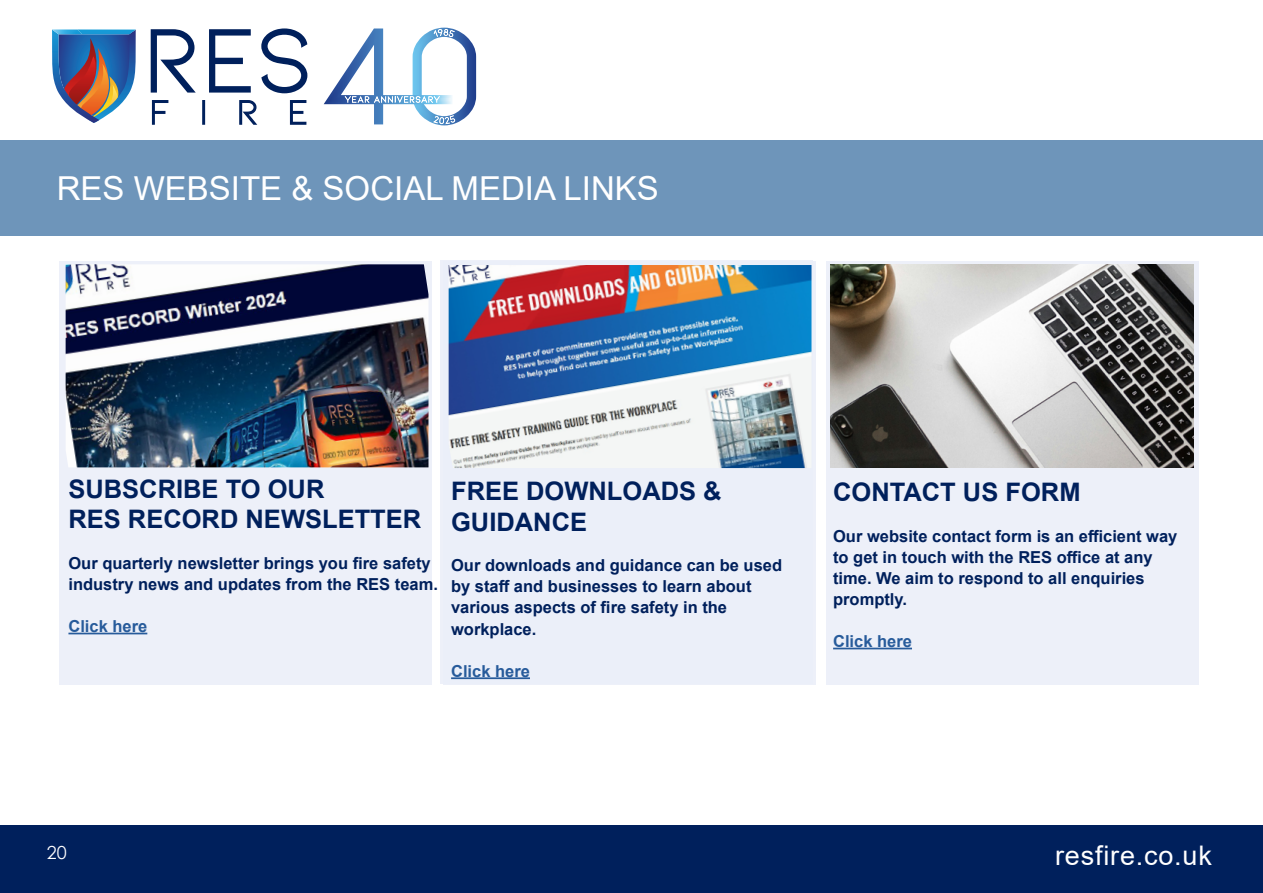
<style>
.page{position:relative;width:1263px;height:893px;background:#fff}
.page>*{position:absolute;margin:0;border:0;box-sizing:border-box;transform-origin:0 0}
.t1{font:33px "Arial";color:#fff}
.t2{font:27px "Arial";letter-spacing:.03em;color:#fff}
.t3{font:700 25.5px/30.6px "Arial";color:#00205c}
.t4{font:18px "Century Gothic";color:#fff}
.t5{font:700 16.5px/21px "Arial";color:#00205c}
.t6{font:700 16.5px "Arial";color:#275b9b}
</style>
<div class="page">
<div style="left:0;top:825px;width:1263px;height:68px;background:#00205c"></div>
<div style="left:59px;top:261px;width:373px;height:424px;background:#ebeff9"></div>
<div style="left:826px;top:261px;width:372px;height:423px;background:#ebeff9"></div>
<div style="left:0;top:140px;width:1263px;height:96px;background:#6e95ba"></div>
<img style="left:66px;top:264px;width:362px;height:203px">
<hr style="left:68px;top:633px;width:79px;height:1px;background:#275b9b">
<div style="left:443px;top:261px;width:373px;height:424px;background:#ebeff9"></div>
<hr style="left:451px;top:677px;width:79px;height:2px;background:#275b9b">
<svg style="left:324px;top:28px;width:152px;height:97px"></svg>
<svg style="left:151px;top:29px;width:45px;height:64px"></svg>
<svg style="left:209px;top:29px;width:42px;height:64px"></svg>
<svg style="left:261px;top:28px;width:46px;height:65px"></svg>
<svg style="left:152px;top:100px;width:16px;height:25px"></svg>
<hr style="left:202px;top:100px;width:3px;height:25px;background:#00205c">
<svg style="left:239px;top:100px;width:18px;height:25px"></svg>
<svg style="left:290px;top:100px;width:16px;height:25px"></svg>
<img style="left:52px;top:29px;width:84px;height:94px">
<img style="left:52px;top:30px;width:30px;height:4px">
<img style="left:449px;top:265px;width:362px;height:203px">
<hr style="left:833px;top:648px;width:79px;height:1px;background:#275b9b">
<img style="left:831px;top:265px;width:362px;height:203px">
<h1 class="t1" style="left:57px;top:165px;width:604px">RES WEBSITE &amp; SOCIAL MEDIA LINKS</h1>
<h3 class="t3" style="left:68px;top:474px;width:354px">SUBSCRIBE TO OUR<br>RES RECORD NEWSLETTER</h3>
<p class="t5" style="left:68px;top:553px;width:371px">Our quarterly newsletter brings you fire safety industry news and updates from the RES team.</p>
<p class="t6" style="left:68px;top:614px;width:80px">Click here</p>
<h3 class="t3" style="left:451px;top:476px;width:272px">FREE DOWNLOADS &amp;<br>GUIDANCE</h3>
<p class="t5" style="left:451px;top:555px;width:333px">Our downloads and guidance can be used by staff and businesses to learn about various aspects of fire safety in the workplace.</p>
<p class="t6" style="left:451px;top:659px;width:80px">Click here</p>
<h3 class="t3" style="left:833px;top:477px;width:249px">CONTACT US FORM</h3>
<p class="t5" style="left:833px;top:526px;width:346px">Our website contact form is an efficient way to get in touch with the RES office at any time. We aim to respond to all enquiries promptly.</p>
<p class="t6" style="left:833px;top:629px;width:80px">Click here</p>
<p class="t4" style="left:47px;top:839px;width:21px">20</p>
<h2 class="t2" style="left:1055px;top:837px;width:158px">resfire.co.uk</h2>
</div>
